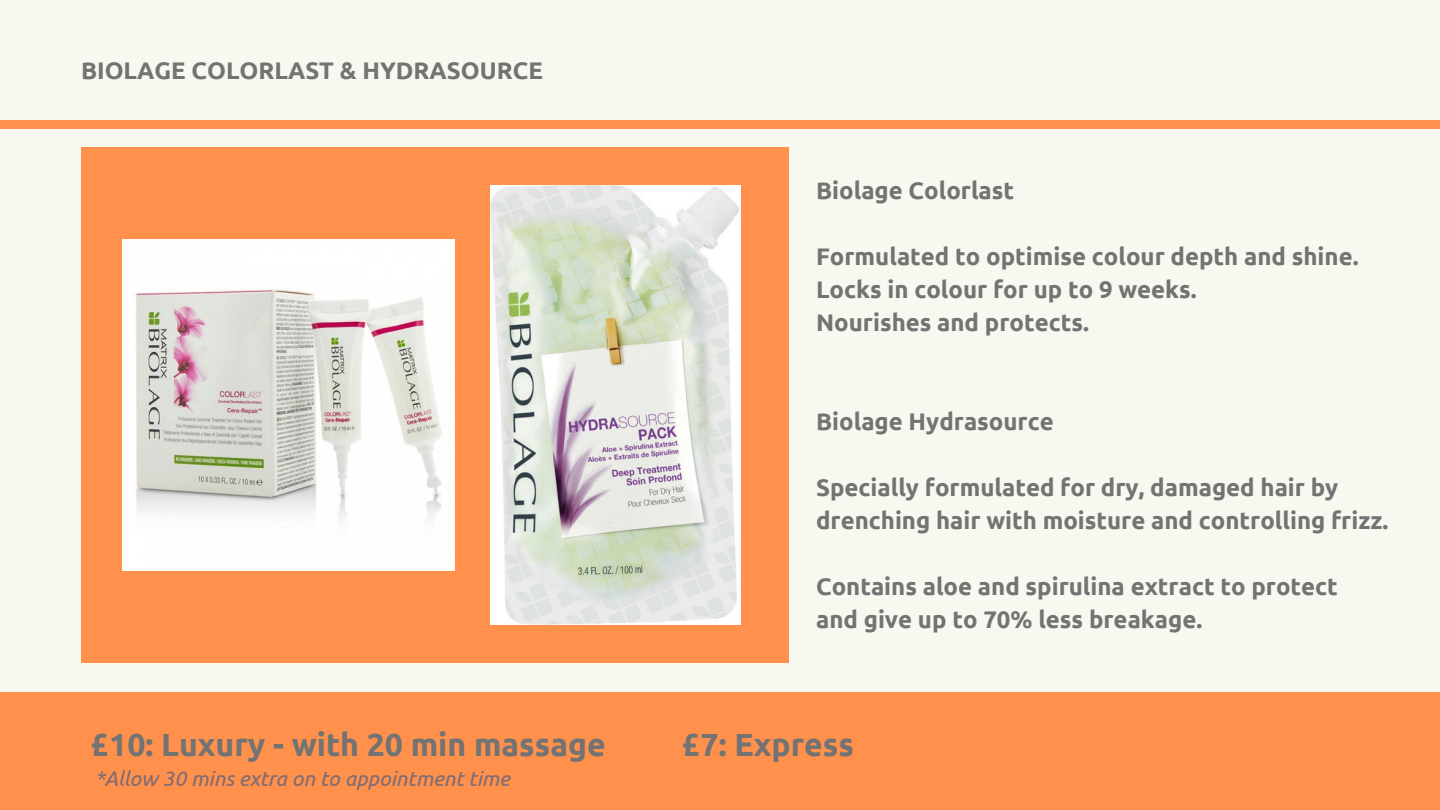
<style>
.page{position:relative;width:1440px;height:810px;background:#f8f7f0}
.page>*{position:absolute;margin:0;border:0;box-sizing:border-box;transform-origin:0 0}
.t1{font:700 32px "Ubuntu";color:#737373}
.t2{font:700 24px/33px "Ubuntu";color:#737373}
.t3{font:italic 21px "Ubuntu";color:#7e6b73}
</style>
<div class="page">
<div style="left:0;top:120px;width:1440px;height:9px;background:#ff914d"></div>
<div style="left:0;top:692px;width:1440px;height:118px;background:#ff914d"></div>
<div style="left:81px;top:147px;width:708px;height:516px;background:#ff914d"></div>
<img style="left:123px;top:239px;width:331px;height:332px">
<img style="left:491px;top:186px;width:250px;height:438px">
<p class="t2" style="left:81px;top:53px;width:463px">BIOLAGE COLORLAST &amp; HYDRASOURCE</p>
<p class="t2" style="left:816px;top:174px;width:200px">Biolage Colorlast</p>
<p class="t2" style="left:816px;top:240px;width:544px">Formulated to optimise colour depth and shine.<br>Locks in colour for up to 9 weeks.<br>Nourishes and protects.</p>
<p class="t2" style="left:816px;top:405px;width:239px">Biolage Hydrasource</p>
<p class="t2" style="left:816px;top:471px;width:574px">Specially formulated for dry, damaged hair by drenching hair with moisture and controlling frizz.</p>
<p class="t2" style="left:816px;top:570px;width:523px">Contains aloe and spirulina extract to protect and give up to 70% less breakage.</p>
<h1 class="t1" style="left:91px;top:726px;width:516px">£10: Luxury - with 20 min massage</h1>
<h1 class="t1" style="left:682px;top:726px;width:173px">£7: Express</h1>
<p class="t3" style="left:95px;top:766px;width:417px">*Allow 30 mins extra on to appointment time</p>
</div>
